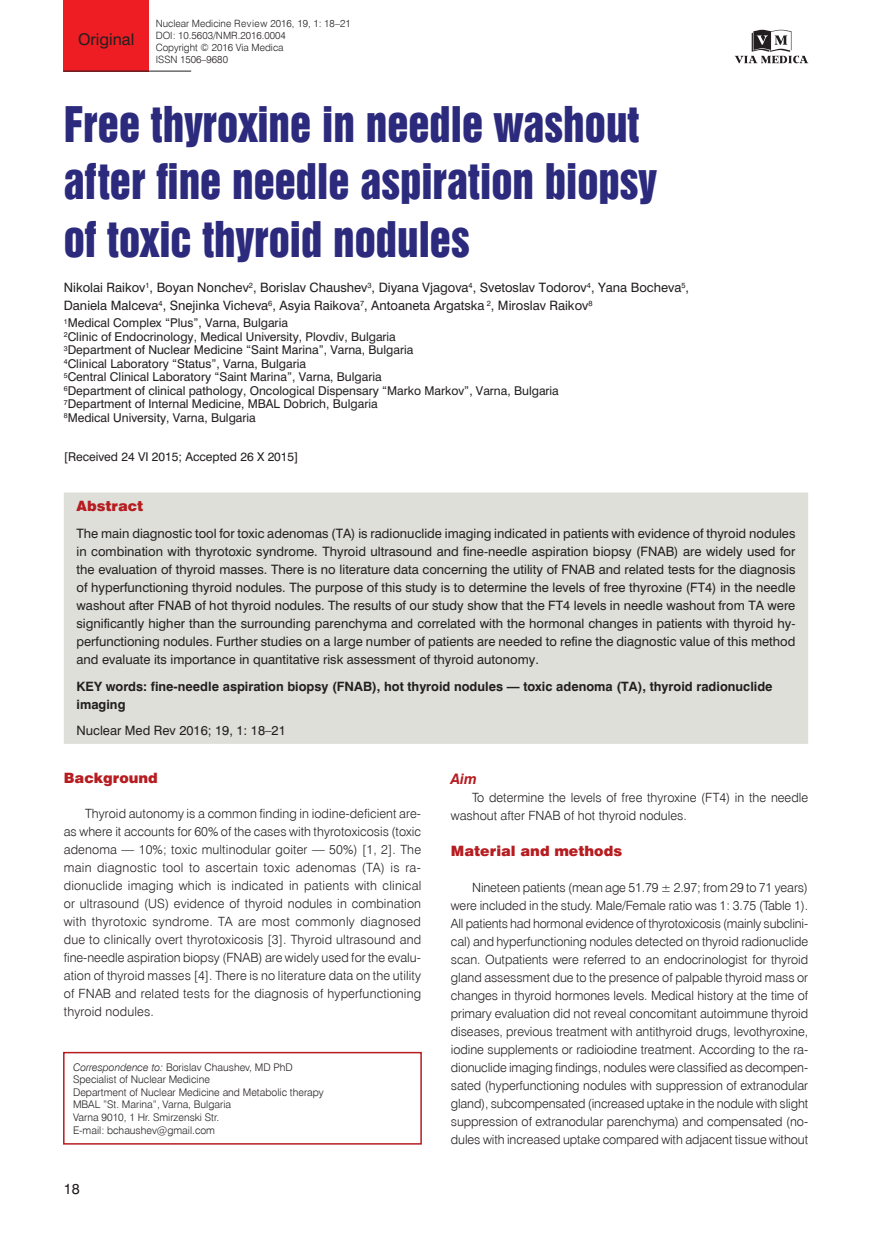
<style>
.page{position:relative;width:872px;height:1234px;background:#fff}
.page>*{position:absolute;margin:0;border:0;box-sizing:border-box;transform-origin:0 0}
._01_-_Tytuł_artykułu{font:45px/57px "Swis 921 EU";color:#2c2a7c;scale:.96 1}
.t1{font:15px "Swis 721 PL";color:#231f20}
._05_-_Śródtytuł_1__r{font:14.25px "Swis 721 Blk EU";color:#b61c20}
._05_-_Śródtytuł_2{font:italic 700 13.5px "Swis 721 PL";color:#b61c20}
.t2{font:13.5px "Swis 721 PL";color:#231f20}
._04_-_Tekst{font:12.75px/18px "Swis 721 Lt EU";color:#231f20;text-align:justify}
._03_-_Streszczenie{font:12px/18px "Swis 721 PL";color:#231f20;text-align:justify}
._02_-_Autor{font:12px/18px "Swis 721 PL";color:#231f20}
._03_-_Key_words{font:700 12px/18px "Swis 721 PL";color:#231f20}
._03_-_Autor_-_adres{font:11.25px "Swis 721 PL";color:#231f20}
._03_-_Received{font:11.25px "Swis 721 PL";color:#231f20}
._03_-_Adres_do_kores{font:10.5px "Swis 721 Lt EU";color:#231f20}
.t3{font:10.05px "Swis 721 Lt EU";color:#231f20}
.s1{font-style:italic}
</style>
<div class="page">
<div style="left:64px;top:0;width:85px;height:71px;background:#ee1d23"></div>
<hr style="left:64px;top:71px;width:127px;height:1px;background:#231f20">
<svg style="left:735px;top:30px;width:73px;height:34px"></svg>
<div style="left:63px;top:1051px;width:359px;height:93px;border:2px solid #b61c20"></div>
<div style="left:64px;top:492px;width:744px;height:251px;background:#dedfd9"></div>
<p class="t1" style="left:78px;top:29px;width:58px">Original</p>
<p class="t3" style="left:156px;top:17px;width:196px">Nuclear Medicine Review 2016, 19, 1: 18–21</p>
<p class="t3" style="left:156px;top:30px;width:132px">DOI: 10.5603/NMR.2016.0004</p>
<p class="t3" style="left:156px;top:42px;width:129px">Copyright © 2016 Via Medica</p>
<p class="t3" style="left:156px;top:54px;width:74px">ISSN 1506–9680</p>
<p class="_01_-_Tytuł_artykułu" style="left:64px;top:96px;width:619px">Free thyroxine in needle washout after fine needle aspiration biopsy of toxic thyroid nodules</p>
<p class="_02_-_Autor" style="left:64px;top:278px;width:627px">Nikolai Raikov<sup>1</sup>, Boyan Nonchev<sup>2</sup>, Borislav Chaushev<sup>3</sup>, Diyana Vjagova<sup>4</sup>, Svetoslav Todorov<sup>4</sup>, Yana Bocheva<sup>5</sup>,<br>Daniela Malceva<sup>4</sup>, Snejinka Vicheva<sup>6</sup>, Asyia Raikova<sup>7</sup>, Antoaneta Argatska <sup>2</sup>, Miroslav Raikov<sup>8</sup></p>
<p class="_03_-_Autor_-_adres" style="left:64px;top:315px;width:226px"><sup>1</sup>Medical Complex “Plus”, Varna, Bulgaria</p>
<p class="_03_-_Autor_-_adres" style="left:64px;top:329px;width:333px"><sup>2</sup>Clinic of Endocrinology, Medical University, Plovdiv, Bulgaria</p>
<p class="_03_-_Autor_-_adres" style="left:64px;top:342px;width:351px"><sup>3</sup>Department of Nuclear Medicine “Saint Marina”, Varna, Bulgaria</p>
<p class="_03_-_Autor_-_adres" style="left:64px;top:356px;width:244px"><sup>4</sup>Clinical Laboratory “Status”, Varna, Bulgaria</p>
<p class="_03_-_Autor_-_adres" style="left:64px;top:369px;width:319px"><sup>5</sup>Central Clinical Laboratory “Saint Marina”, Varna, Bulgaria</p>
<p class="_03_-_Autor_-_adres" style="left:64px;top:383px;width:496px"><sup>6</sup>Department of clinical pathology, Oncological Dispensary “Marko Markov”, Varna, Bulgaria</p>
<p class="_03_-_Autor_-_adres" style="left:64px;top:396px;width:315px"><sup>7</sup>Department of Internal Medicine, MBAL Dobrich, Bulgaria</p>
<p class="_03_-_Autor_-_adres" style="left:64px;top:410px;width:193px"><sup>8</sup>Medical University, Varna, Bulgaria</p>
<p class="_03_-_Received" style="left:64px;top:449px;width:236px">[Received 24 VI 2015; Accepted 26 X 2015]</p>
<p class="_05_-_Śródtytuł_1__r" style="left:77px;top:497px;width:68px">Abstract</p>
<p class="_03_-_Streszczenie" style="left:77px;top:524px;width:720px">The main diagnostic tool for toxic adenomas (TA) is radionuclide imaging indicated in patients with evidence of thyroid nodules in combination with thyrotoxic syndrome. Thyroid ultrasound and fine-needle aspiration biopsy (FNAB) are widely used for the evaluation of thyroid masses. There is no literature data concerning the utility of FNAB and related tests for the diagnosis of hyperfunctioning thyroid nodules. The purpose of this study is to determine the levels of free thyroxine (FT4) in the needle washout after FNAB of hot thyroid nodules. The results of our study show that the FT4 levels in needle washout from TA were significantly higher than the surrounding parenchyma and correlated with the hormonal changes in patients with thyroid hy&shy;perfunctioning nodules. Further studies on a large number of patients are needed to refine the diagnostic value of this method and evaluate its importance in quantitative risk assessment of thyroid autonomy.</p>
<p class="_03_-_Key_words" style="left:77px;top:676px;width:697px">KEY words: fine-needle aspiration biopsy (FNAB), hot thyroid nodules — toxic adenoma (TA), thyroid radionuclide imaging</p>
<p class="_03_-_Streszczenie" style="left:77px;top:721px;width:211px">Nuclear Med Rev 2016; 19, 1: 18–21</p>
<p class="_05_-_Śródtytuł_1__r" style="left:64px;top:768px;width:96px">Background</p>
<p class="_04_-_Tekst" style="left:64px;top:804px;width:359px;text-indent:21px">Thyroid autonomy is a common finding in iodine-deficient are&shy;as where it accounts for 60% of the cases with thyrotoxicosis (toxic adenoma — 10%; toxic multinodular goiter — 50%) [1, 2]. The main diagnostic tool to ascertain toxic adenomas (TA) is ra&shy;dionuclide imaging which is indicated in patients with clinical or ultrasound (US) evidence of thyroid nodules in combination with thyrotoxic syndrome. TA are most commonly diagnosed due to clinically overt thyrotoxicosis [3]. Thyroid ultrasound and fine-needle aspiration biopsy (FNAB) are widely used for the evalu&shy;ation of thyroid masses [4]. There is no literature data on the utility of FNAB and related tests for the diagnosis of hyperfunctioning thyroid nodules.</p>
<p class="_05_-_Śródtytuł_2" style="left:451px;top:769px;width:28px">Aim</p>
<p class="_04_-_Tekst" style="left:451px;top:788px;width:359px;text-indent:21px">To determine the levels of free thyroxine (FT4) in the needle washout after FNAB of hot thyroid nodules.</p>
<p class="_05_-_Śródtytuł_1__r" style="left:451px;top:842px;width:173px">Material and methods</p>
<p class="_04_-_Tekst" style="left:451px;top:878px;width:359px;text-indent:21px">Nineteen patients (mean age 51.79 ± 2.97; from 29 to 71 years) were included in the study. Male/Female ratio was 1: 3.75 (Table 1).<br>All patients had hormonal evidence of thyrotoxicosis (mainly subclini&shy;cal) and hyperfunctioning nodules detected on thyroid radionuclide scan. Outpatients were referred to an endocrinologist for thyroid gland assessment due to the presence of palpable thyroid mass or changes in thyroid hormones levels. Medical history at the time of primary evaluation did not reveal concomitant autoimmune thyroid diseases, previous treatment with antithyroid drugs, levothyroxine, iodine supplements or radioiodine treatment. According to the ra&shy;dionuclide imaging findings, nodules were classified as decompen&shy;sated (hyperfunctioning nodules with suppression of extranodular gland), subcompensated (increased uptake in the nodule with slight suppression of extranodular parenchyma) and compensated (no&shy;dules with increased uptake compared with adjacent tissue without</p>
<p class="_03_-_Adres_do_kores" style="left:73px;top:1060px;width:221px"><span class="s1">Correspondence to:</span> Borislav Chaushev, MD PhD</p>
<p class="_03_-_Adres_do_kores" style="left:73px;top:1072px;width:138px">Specialist of Nuclear Medicine</p>
<p class="_03_-_Adres_do_kores" style="left:73px;top:1085px;width:252px">Department of Nuclear Medicine and Metabolic therapy</p>
<p class="_03_-_Adres_do_kores" style="left:73px;top:1097px;width:160px">MBAL ”St. Marina”, Varna, Bulgaria</p>
<p class="_03_-_Adres_do_kores" style="left:73px;top:1110px;width:148px">Varna 9010, 1 Hr. Smirzenski Str.</p>
<p class="_03_-_Adres_do_kores" style="left:73px;top:1123px;width:143px">E-mail: bchaushev@gmail.com</p>
<p class="t2" style="left:64px;top:1179px;width:17px">18</p>
</div>
